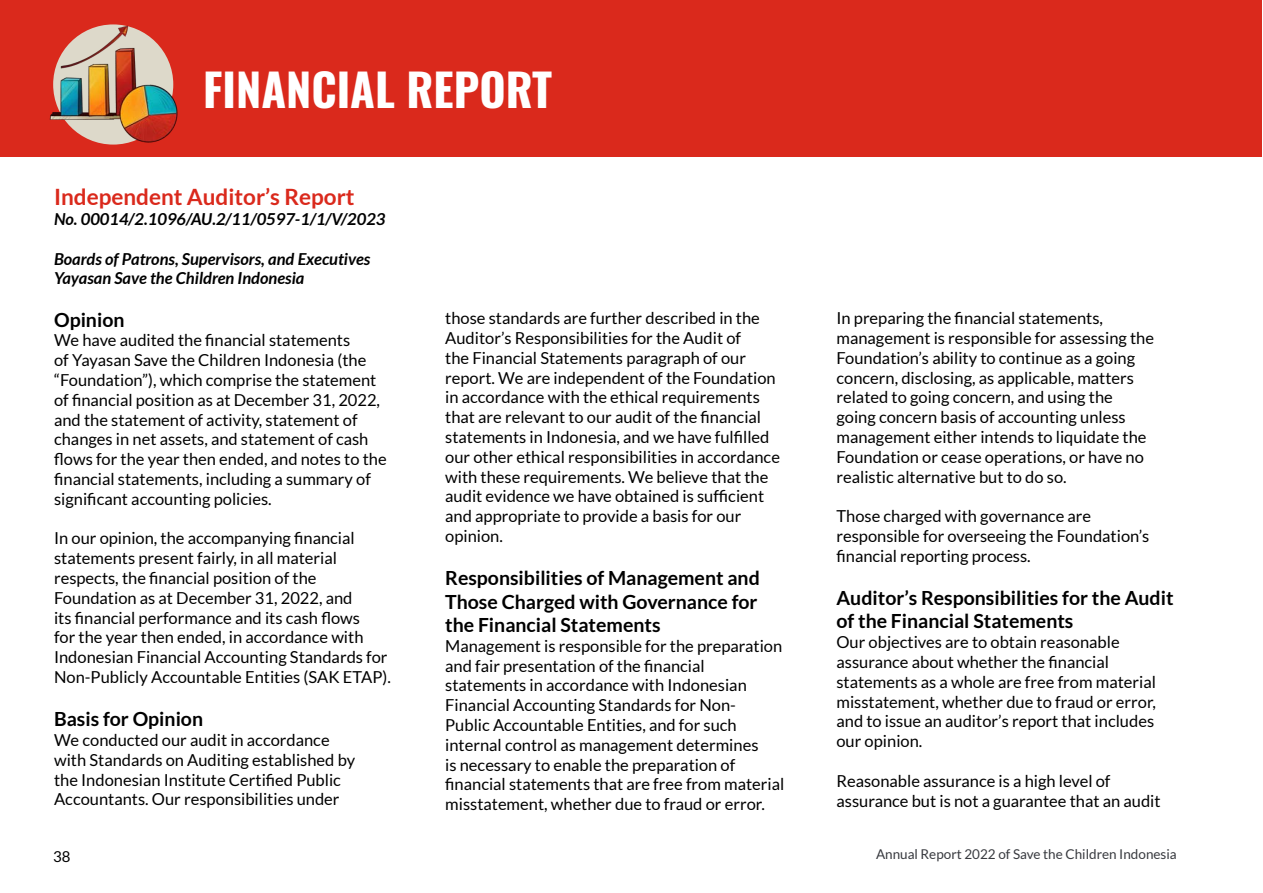
<style>
.page{position:relative;width:1263px;height:893px;background:#fff}
.page>*{position:absolute;margin:0;border:0;box-sizing:border-box;transform-origin:0 0}
.t1{font:700 45px "Oswald";color:#fff}
.t2{font:700 22.5px "Lato";color:#da291c}
.t3{font:700 19.5px/23.4px "Lato";color:#000;text-align:justify}
.t4{font:16.5px/19.8px "Lato";color:#000}
.t5{font:italic 700 16.5px/19.8px "Lato";color:#000}
.t6{font:15px "Lato";color:#000}
.t7{font:13.5px "Lato";color:#383a3f}
</style>
<div class="page">
<div style="left:0;top:0;width:1262px;height:157px;background:#da291c"></div>
<img style="left:49px;top:24px;width:129px;height:121px">
<h1 class="t1" style="left:203px;top:66px;width:351px">FINANCIAL REPORT</h1>
<h2 class="t2" style="left:54px;top:184px;width:302px">Independent Auditor’s Report</h2>
<p class="t5" style="left:54px;top:209px;width:333px">No. 00014/2.1096/AU.2/11/0597-1/1/V/2023</p>
<p class="t5" style="left:54px;top:249px;width:318px">Boards of Patrons, Supervisors, and Executives<br>Yayasan Save the Children Indonesia</p>
<p class="t3" style="left:54px;top:307px;width:72px">Opinion</p>
<p class="t4" style="left:54px;top:330px;width:334px">We have audited the financial statements<br>of Yayasan Save the Children Indonesia (the “Foundation”), which comprise the statement of financial position as at December 31, 2022, and the statement of activity, statement of changes in net assets, and statement of cash flows for the year then ended, and notes to the financial statements, including a summary of significant accounting policies.</p>
<p class="t4" style="left:54px;top:528px;width:338px">In our opinion, the accompanying financial statements present fairly, in all material respects, the financial position of the Foundation as at December 31, 2022, and<br>its financial performance and its cash flows<br>for the year then ended, in accordance with Indonesian Financial Accounting Standards for Non-Publicly Accountable Entities (SAK ETAP).</p>
<p class="t3" style="left:54px;top:707px;width:150px">Basis for Opinion</p>
<p class="t4" style="left:54px;top:730px;width:303px">We conducted our audit in accordance with Standards on Auditing established by the Indonesian Institute Certified Public Accountants. Our responsibilities under</p>
<p class="t4" style="left:445px;top:308px;width:336px">those standards are further described in the Auditor’s Responsibilities for the Audit of<br>the Financial Statements paragraph of our report. We are independent of the Foundation in accordance with the ethical requirements that are relevant to our audit of the financial statements in Indonesia, and we have fulfilled our other ethical responsibilities in accordance with these requirements. We believe that the audit evidence we have obtained is sufficient and appropriate to provide a basis for our opinion.</p>
<p class="t3" style="left:445px;top:566px;width:316px">Responsibilities of Management and Those Charged with Governance for the Financial Statements</p>
<p class="t4" style="left:445px;top:636px;width:341px">Management is responsible for the preparation and fair presentation of the financial statements in accordance with Indonesian Financial Accounting Standards for Non-Public Accountable Entities, and for such internal control as management determines<br>is necessary to enable the preparation of financial statements that are free from material misstatement, whether due to fraud or error.</p>
<p class="t4" style="left:836px;top:308px;width:319px">In preparing the financial statements, management is responsible for assessing the Foundation’s ability to continue as a going concern, disclosing, as applicable, matters related to going concern, and using the going concern basis of accounting unless management either intends to liquidate the Foundation or cease operations, or have no realistic alternative but to do so.</p>
<p class="t4" style="left:836px;top:506px;width:314px">Those charged with governance are responsible for overseeing the Foundation’s financial reporting process.</p>
<p class="t3" style="left:836px;top:586px;width:339px">Auditor’s Responsibilities for the Audit of the Financial Statements</p>
<p class="t4" style="left:836px;top:632px;width:321px">Our objectives are to obtain reasonable assurance about whether the financial statements as a whole are free from material misstatement, whether due to fraud or error, and to issue an auditor’s report that includes our opinion.</p>
<p class="t4" style="left:836px;top:771px;width:326px">Reasonable assurance is a high level of assurance but is not a guarantee that an audit</p>
<p class="t6" style="left:53px;top:848px;width:19px">38</p>
<p class="t7" style="left:876px;top:846px;width:302px">Annual Report 2022 of Save the Children Indonesia</p>
</div>
